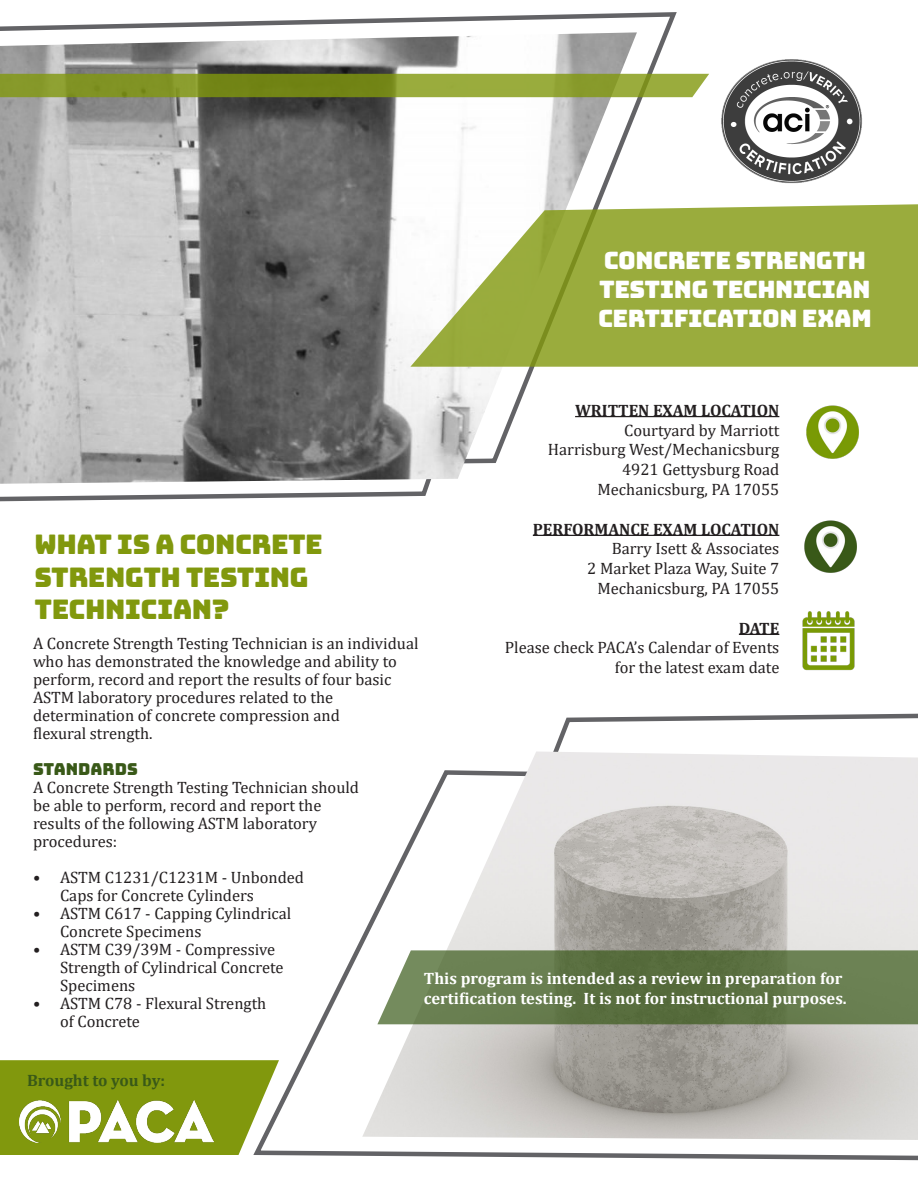
<style>
.page{position:relative;width:918px;height:1188px;background:#fff}
.page>*{position:absolute;margin:0;border:0;box-sizing:border-box;transform-origin:0 0}
.t1{font:27px/32.4px "Bungee";letter-spacing:-.02em;color:#81980d}
.t2{font:24px/28.8px "Bungee";letter-spacing:-.02em;color:#fff}
.t3{font:16.5px/18px "Cambria";color:#231f20}
.t4{font:700 16.5px/19.8px "Cambria";color:#fff}
.t5{font:700 16.5px "Cambria";color:#231f20}
.t6{font:700 16.5px "Cambria";letter-spacing:-.005em;color:#395918}
.t7{font:16.5px "Bungee";color:#395918}
</style>
<div class="page">
<svg style="left:0;top:12px;width:680px;height:406px"></svg>
<svg style="left:0;top:484px;width:430px;height:18px"></svg>
<img style="left:0;top:32px;width:637px;height:452px">
<svg style="left:0;top:74px;width:709px;height:23px;background:#889a2c"></svg>
<img style="left:721px;top:59px;width:141px;height:124px">
<svg style="left:410px;top:204px;width:508px;height:163px;background:#a8b85a"></svg>
<svg style="left:263px;top:937px;width:655px;height:224px"></svg>
<svg style="left:536px;top:713px;width:382px;height:39px"></svg>
<img style="left:362px;top:752px;width:556px;height:388px">
<hr style="left:575px;top:416px;width:204px;height:1px;background:#231f20">
<hr style="left:533px;top:535px;width:246px;height:1px;background:#231f20">
<hr style="left:739px;top:634px;width:40px;height:1px;background:#231f20">
<img style="left:804px;top:520px;width:53px;height:53px">
<img style="left:802px;top:611px;width:53px;height:59px">
<img style="left:806px;top:405px;width:53px;height:54px">
<svg style="left:0;top:1060px;width:279px;height:95px;background:#8ba024"></svg>
<img style="left:20px;top:1101px;width:194px;height:42px">
<svg style="left:377px;top:950px;width:541px;height:74px;background:#687d50"></svg>
<p class="t2" style="left:598px;top:247px;width:275px">CONCRETE STRENGTH<br>TESTING TECHNICIAN<br>CERTIFICATION EXAM</p>
<p class="t5" style="left:575px;top:398px;width:206px">WRITTEN EXAM LOCATION</p>
<p class="t3" style="left:548px;top:420px;width:233px;line-height:19.8px;text-align:right">Courtyard by Marriott<br>Harrisburg West/Mechanicsburg</p>
<p class="t3" style="left:622px;top:460px;width:159px">4921 Gettysburg Road</p>
<p class="t3" style="left:597px;top:480px;width:183px">Mechanicsburg, PA 17055</p>
<p class="t5" style="left:533px;top:517px;width:248px">PERFORMANCE EXAM LOCATION</p>
<p class="t3" style="left:612px;top:540px;width:169px">Barry Isett &amp; Associates</p>
<p class="t3" style="left:587px;top:559px;width:194px;line-height:19.8px;text-align:right">2 Market Plaza Way, Suite 7<br>Mechanicsburg, PA 17055</p>
<p class="t5" style="left:739px;top:616px;width:42px">DATE</p>
<p class="t3" style="left:505px;top:638px;width:276px;line-height:19.8px;text-align:right">Please check PACA’s Calendar of Events for the latest exam date</p>
<p class="t1" style="left:34px;top:529px;width:290px">WHAT IS A CONCRETE<br>STRENGTH TESTING<br>TECHNICIAN?</p>
<p class="t3" style="left:33px;top:634px;width:387px">A Concrete Strength Testing Technician is an individual</p>
<p class="t3" style="left:33px;top:652px;width:365px">who has demonstrated the knowledge and ability to</p>
<p class="t3" style="left:33px;top:670px;width:360px">perform, record and report the results of four basic</p>
<p class="t3" style="left:33px;top:688px;width:302px">ASTM laboratory procedures related to the</p>
<p class="t3" style="left:33px;top:706px;width:308px">determination of concrete compression and</p>
<p class="t3" style="left:33px;top:724px;width:121px">flexural strength.</p>
<p class="t7" style="left:33px;top:759px;width:106px">STANDARDS</p>
<p class="t3" style="left:33px;top:778px;width:328px">A Concrete Strength Testing Technician should</p>
<p class="t3" style="left:33px;top:796px;width:290px">be able to perform, record and report the</p>
<p class="t3" style="left:33px;top:814px;width:286px">results of the following ASTM laboratory</p>
<p class="t3" style="left:33px;top:832px;width:86px">procedures:</p>
<p class="t3" style="left:60px;top:868px;width:246px;text-indent:-27px">• ASTM C1231/C1231M - Unbonded<br>Caps for Concrete Cylinders</p>
<p class="t3" style="left:60px;top:904px;width:233px;text-indent:-27px">• ASTM C617 - Capping Cylindrical<br>Concrete Specimens</p>
<p class="t3" style="left:60px;top:940px;width:225px;text-indent:-27px">• ASTM C39/39M - Compressive<br>Strength of Cylindrical Concrete<br>Specimens</p>
<p class="t3" style="left:60px;top:994px;width:208px;text-indent:-27px">• ASTM C78 - Flexural Strength of Concrete</p>
<p class="t4" style="left:424px;top:968px;width:424px">This program is intended as a review in preparation for certification testing. It is not for instructional purposes.</p>
<p class="t6" style="left:27px;top:1069px;width:140px">Brought to you by:</p>
</div>
